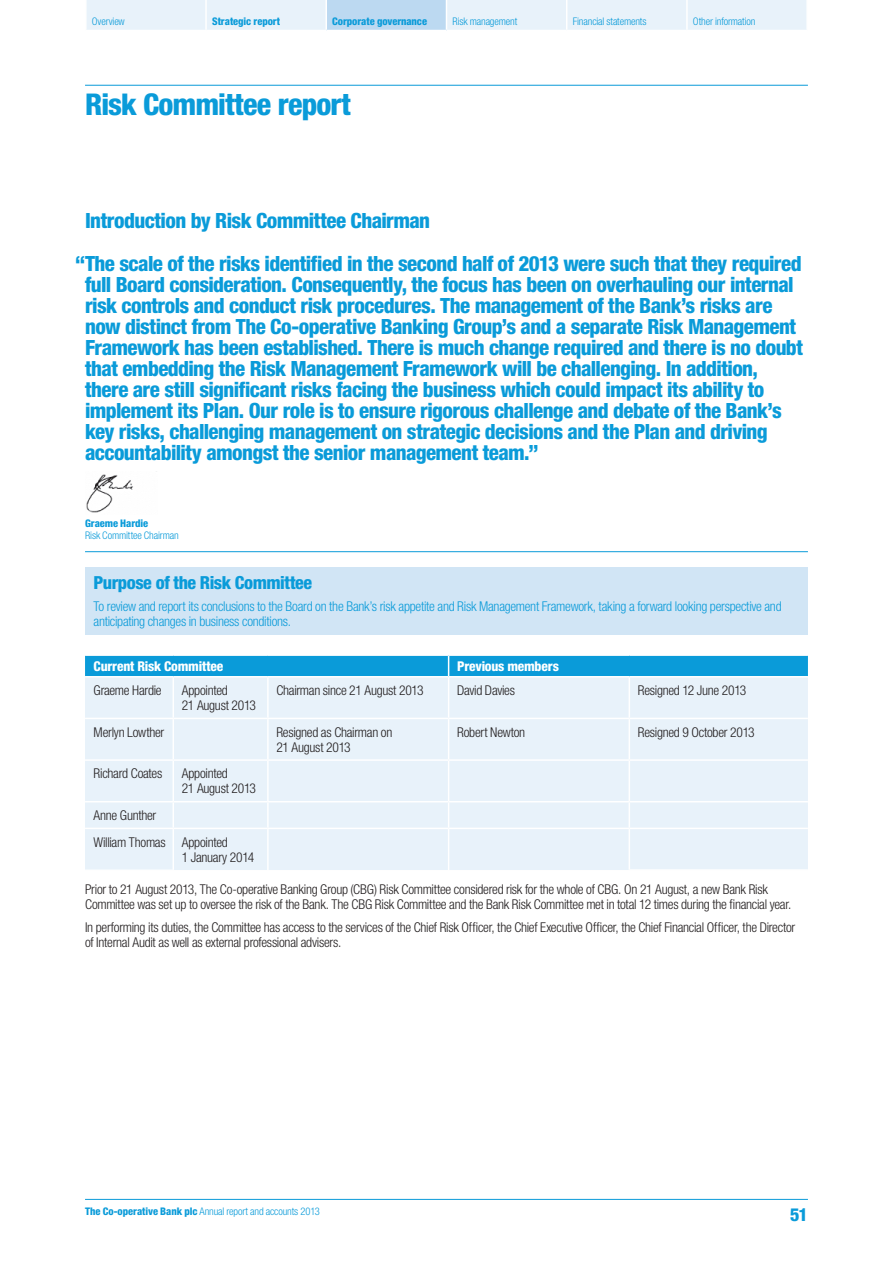
<style>
.page{position:relative;width:893px;height:1263px;background:#fff}
.page>*{position:absolute;margin:0;border:0;box-sizing:border-box;transform-origin:0 0}
.t1{font:800 condensed 30px "Helvetica Neue LT Std";letter-spacing:-.03em;color:#0a9bd9}
.t2{font:800 condensed 21px/21px "Helvetica Neue LT Std";letter-spacing:-.03em;color:#0a9bd9}
.t3{font:800 condensed 18px "Helvetica Neue LT Std";letter-spacing:-.025em;color:#0a9bd9}
.t4{font:300 condensed 13.5px/15px "Helvetica Neue LT Std";letter-spacing:-.02em;color:#231f20}
.t5{font:300 condensed 13.5px/15px "Helvetica Neue LT Std";letter-spacing:-.02em;color:#0a9bd9}
.t6{font:800 condensed 13.5px "Helvetica Neue LT Std";letter-spacing:-.015em;color:#fff}
.t7{font:300 condensed 10.5px "Helvetica Neue LT Std";letter-spacing:-.015em;color:#0a9bd9}
.t8{font:800 condensed 10.5px "Helvetica Neue LT Std";letter-spacing:-.005em;color:#0a9bd9}
.s1{font-weight:800}
</style>
<div class="page">
<hr style="left:85px;top:1199px;width:723px;height:1px;background:#0a9bd9">
<hr style="left:85px;top:85px;width:723px;height:1px;background:#0a9bd9">
<div style="left:87px;top:0;width:719px;height:30px;background:#e8f2fa"></div>
<div style="left:326px;top:0;width:120px;height:31px;background:#bcd9f1"></div>
<hr style="left:205px;top:0;width:2px;height:30px;background:#fff">
<hr style="left:325px;top:0;width:2px;height:30px;background:#fff">
<hr style="left:446px;top:0;width:1px;height:30px;background:#fff">
<hr style="left:566px;top:0;width:1px;height:30px;background:#fff">
<hr style="left:686px;top:0;width:2px;height:30px;background:#fff">
<hr style="left:326px;top:30px;width:120px;height:1px;background:#fff">
<hr style="left:85px;top:551px;width:723px;height:1px;background:#0a9bd9">
<img style="left:86px;top:471px;width:71px;height:42px">
<div style="left:85px;top:567px;width:723px;height:68px;background:#d1e5f5"></div>
<div style="left:85px;top:677px;width:723px;height:193px;background:#e8f2fa"></div>
<div style="left:85px;top:656px;width:723px;height:20px;background:#0a9bd9"></div>
<hr style="left:173px;top:677px;width:1px;height:41px;background:#fff">
<hr style="left:267px;top:677px;width:2px;height:41px;background:#fff">
<hr style="left:448px;top:677px;width:1px;height:41px;background:#fff">
<hr style="left:629px;top:677px;width:1px;height:41px;background:#fff">
<hr style="left:85px;top:718px;width:88px;height:1px;background:#fff">
<hr style="left:173px;top:718px;width:95px;height:1px;background:#fff">
<hr style="left:173px;top:719px;width:1px;height:40px;background:#fff">
<hr style="left:268px;top:718px;width:181px;height:1px;background:#fff">
<hr style="left:267px;top:719px;width:2px;height:40px;background:#fff">
<hr style="left:449px;top:718px;width:180px;height:1px;background:#fff">
<hr style="left:448px;top:719px;width:1px;height:40px;background:#fff">
<hr style="left:629px;top:718px;width:179px;height:1px;background:#fff">
<hr style="left:629px;top:719px;width:1px;height:40px;background:#fff">
<hr style="left:85px;top:759px;width:88px;height:2px;background:#fff">
<hr style="left:173px;top:759px;width:95px;height:2px;background:#fff">
<hr style="left:173px;top:761px;width:1px;height:40px;background:#fff">
<hr style="left:268px;top:759px;width:181px;height:2px;background:#fff">
<hr style="left:267px;top:761px;width:2px;height:40px;background:#fff">
<hr style="left:449px;top:759px;width:180px;height:2px;background:#fff">
<hr style="left:448px;top:761px;width:1px;height:40px;background:#fff">
<hr style="left:629px;top:759px;width:179px;height:2px;background:#fff">
<hr style="left:629px;top:761px;width:1px;height:40px;background:#fff">
<hr style="left:85px;top:801px;width:88px;height:1px;background:#fff">
<hr style="left:173px;top:801px;width:95px;height:1px;background:#fff">
<svg style="left:173px;top:802px;width:1px;height:26px"></svg>
<hr style="left:268px;top:801px;width:181px;height:1px;background:#fff">
<hr style="left:267px;top:802px;width:2px;height:26px;background:#fff">
<hr style="left:449px;top:801px;width:180px;height:1px;background:#fff">
<svg style="left:448px;top:802px;width:1px;height:26px"></svg>
<hr style="left:629px;top:801px;width:179px;height:1px;background:#fff">
<svg style="left:629px;top:802px;width:1px;height:26px"></svg>
<hr style="left:85px;top:828px;width:88px;height:1px;background:#fff">
<hr style="left:173px;top:828px;width:95px;height:1px;background:#fff">
<hr style="left:173px;top:829px;width:1px;height:41px;background:#fff">
<hr style="left:268px;top:828px;width:181px;height:1px;background:#fff">
<hr style="left:267px;top:829px;width:2px;height:41px;background:#fff">
<hr style="left:449px;top:828px;width:180px;height:1px;background:#fff">
<hr style="left:448px;top:829px;width:1px;height:41px;background:#fff">
<hr style="left:629px;top:828px;width:179px;height:1px;background:#fff">
<hr style="left:629px;top:829px;width:1px;height:40px;background:#fff">
<hr style="left:629px;top:869px;width:179px;height:2px;background:#fff">
<p class="t7" style="left:92px;top:15px;width:35px">Overview</p>
<p class="t8" style="left:212px;top:14px;width:70px">Strategic report</p>
<p class="t8" style="left:332px;top:14px;width:96px">Corporate governance</p>
<p class="t7" style="left:452px;top:15px;width:66px">Risk management</p>
<p class="t7" style="left:573px;top:15px;width:75px">Financial statements</p>
<p class="t7" style="left:693px;top:15px;width:64px">Other information</p>
<h1 class="t1" style="left:85px;top:86px;width:267px">Risk Committee report</h1>
<p class="t2" style="left:75px;top:198px;width:728px;line-height:43.5px;text-indent:10px">Introduction by Risk Committee Chairman<br>“The scale of the risks identified in the second half of 2013 were such that they required</p>
<p class="t2" style="left:85px;top:274px;width:719px">full Board consideration. Consequently, the focus has been on overhauling our internal risk controls and conduct risk procedures. The management of the Bank’s risks are now distinct from The Co-operative Banking Group’s and a separate Risk Management Framework has been established. There is much change required and there is no doubt that embedding the Risk Management Framework will be challenging. In addition, there are still significant risks facing the business which could impact its ability to implement its Plan. Our role is to ensure rigorous challenge and debate of the Bank’s key risks, challenging management on strategic decisions and the Plan and driving accountability amongst the senior management team.”</p>
<p class="t8" style="left:85px;top:516px;width:65px">Graeme Hardie</p>
<p class="t7" style="left:85px;top:529px;width:95px">Risk Committee Chairman</p>
<p class="t3" style="left:94px;top:571px;width:220px">Purpose of the Risk Committee</p>
<p class="t5" style="left:94px;top:599px;width:690px">To review and report its conclusions to the Board on the Bank’s risk appetite and Risk Management Framework, taking a forward looking perspective and anticipating changes in business conditions.</p>
<p class="t6" style="left:94px;top:658px;width:131px">Current Risk Committee</p>
<p class="t6" style="left:457px;top:658px;width:103px">Previous members</p>
<p class="t4" style="left:94px;top:682px;width:70px">Graeme Hardie</p>
<p class="t4" style="left:182px;top:682px;width:76px">Appointed<br>21 August 2013</p>
<p class="t4" style="left:276px;top:682px;width:149px">Chairman since 21 August 2013</p>
<p class="t4" style="left:457px;top:682px;width:59px">David Davies</p>
<p class="t4" style="left:638px;top:682px;width:110px">Resigned 12 June 2013</p>
<p class="t4" style="left:94px;top:724px;width:72px">Merlyn Lowther</p>
<p class="t4" style="left:276px;top:724px;width:117px">Resigned as Chairman on<br>21 August 2013</p>
<p class="t4" style="left:457px;top:724px;width:70px">Robert Newton</p>
<p class="t4" style="left:638px;top:724px;width:118px">Resigned 9 October 2013</p>
<p class="t4" style="left:94px;top:766px;width:70px">Richard Coates</p>
<p class="t4" style="left:182px;top:766px;width:76px">Appointed<br>21 August 2013</p>
<p class="t4" style="left:94px;top:802px;width:136px;line-height:26.7px">Anne Gunther<br>William Thomas Appointed</p>
<p class="t4" style="left:182px;top:849px;width:74px">1 January 2014</p>
<p class="t4" style="left:85px;top:882px;width:708px">Prior to 21 August 2013, The Co-operative Banking Group (CBG) Risk Committee considered risk for the whole of CBG. On 21 August, a new Bank Risk<br>Committee was set up to oversee the risk of the Bank. The CBG Risk Committee and the Bank Risk Committee met in total 12 times during the financial year.</p>
<p class="t4" style="left:85px;top:919px;width:712px">In performing its duties, the Committee has access to the services of the Chief Risk Officer, the Chief Executive Officer, the Chief Financial Officer, the Director of Internal Audit as well as external professional advisers.</p>
<p class="t7" style="left:85px;top:1205px;width:236px"><span class="s1">The Co-operative Bank plc</span> Annual report and accounts 2013</p>
<p class="t3" style="left:790px;top:1203px;width:19px">51</p>
</div>
